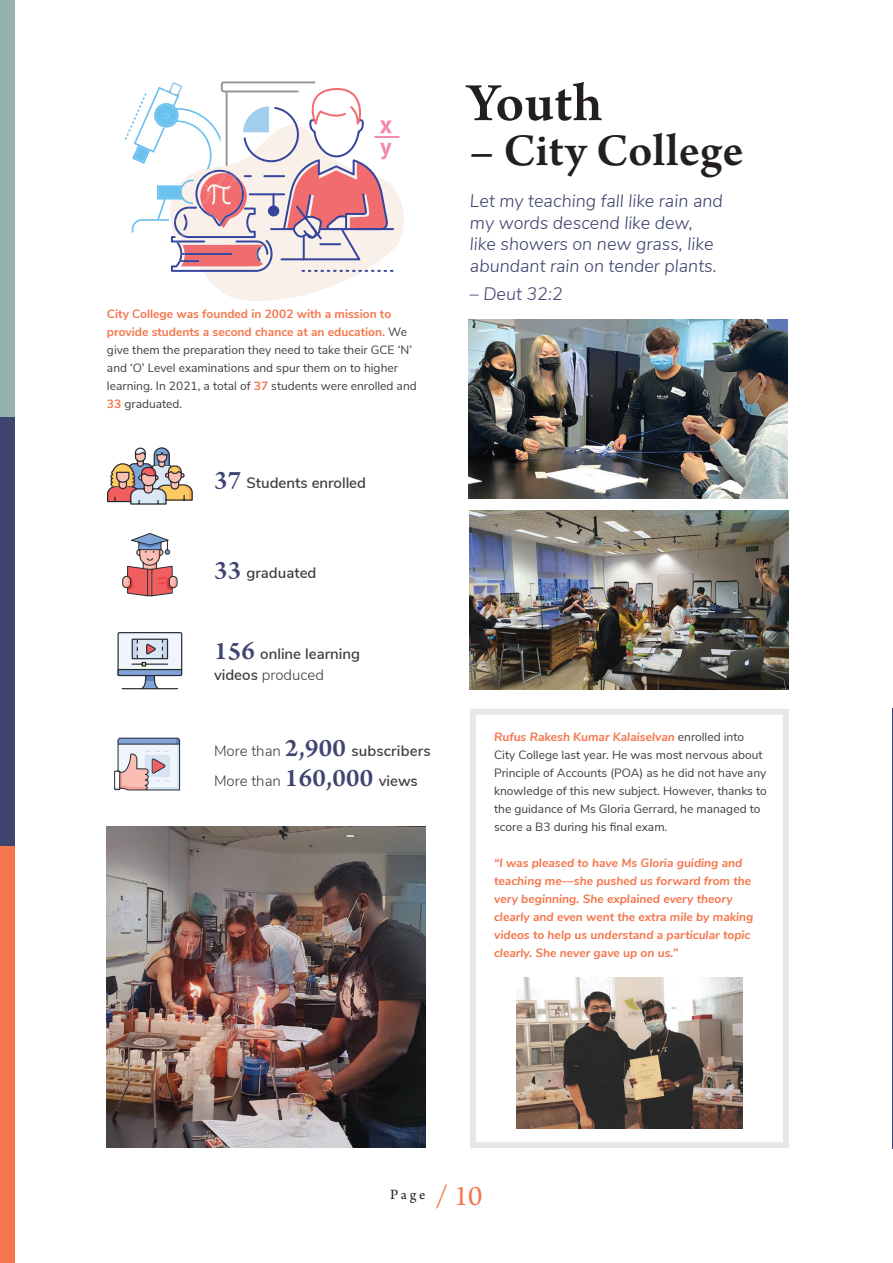
<style>
.page{position:relative;width:893px;height:1263px;background:#fff}
.page>*{position:absolute;margin:0;border:0;box-sizing:border-box;transform-origin:0 0}
.t1{font:600 57px "Arno Pro";letter-spacing:.01em;color:#231f20}
.t2{font:600 48px "Arno Pro";letter-spacing:.005em;color:#231f20}
.Paragraph_12pt{font:italic 300 18px/21.6px "Nunito Sans";color:#3f4470}
.Paragraph_Style_10pt{font:600 15px/21px "Nunito Sans";color:#3e3e3f}
.Paragraph_Style_10pt-2{font:300 15px/30px "Nunito Sans";color:#3e3e3f}
.t3{font:15px "Arno Pro";color:#231f20}
.Paragraph_Style_10pt-3{font:12px/18px "Nunito Sans";color:#3e3e3f}
.Paragraph_Style_10pt-4{font:italic 700 12px/18px "Nunito Sans";color:#f4764c}
.s1{font-weight:700;color:#f4764c}
.s2{font-family:"Arno Pro";font-size:27px;color:#3f4470}
.s3{font-weight:300}
.s4{font-family:"Arno Pro";font-weight:600;font-size:27px;color:#3f4470}
.s5{font-weight:600}
.s6{font-weight:700;font-style:italic;color:#f4764c}
.s7{font-size:30px;color:#f4764c}
</style>
<div class="page">
<div style="left:0;top:417px;width:15px;height:429px;background:#3f4470"></div>
<div style="left:0;top:846px;width:15px;height:417px;background:#f4764c"></div>
<div style="left:0;top:0;width:15px;height:417px;background:#94b3ac"></div>
<hr style="left:892px;top:709px;width:1px;height:440px;background:#3f4470">
<div style="left:470px;top:709px;width:319px;height:439px;background:#fff;border:6px solid #e6e7e9"></div>
<svg style="left:114px;top:737px;width:67px;height:54px"></svg>
<svg style="left:122px;top:533px;width:56px;height:64px"></svg>
<svg style="left:107px;top:447px;width:86px;height:58px"></svg>
<svg style="left:117px;top:632px;width:66px;height:58px"></svg>
<svg style="left:125px;top:81px;width:279px;height:220px"></svg>
<hr style="left:374px;top:136px;width:26px;height:2px;background:#f38cab">
<img style="left:470px;top:511px;width:319px;height:178px">
<img style="left:468px;top:320px;width:319px;height:178px">
<img style="left:107px;top:827px;width:319px;height:321px">
<img style="left:516px;top:977px;width:226px;height:151px">
<p class="t1" style="left:467px;top:70px;width:137px">Youth</p>
<p class="t2" style="left:470px;top:123px;width:275px">– City College</p>
<p class="Paragraph_Style_10pt-3" style="left:107px;top:304px;width:311px"><span class="s1">City College was founded in 2002 with a mission to provide students a second chance at an education.</span> We give them the preparation they need to take their GCE ‘N’ and ‘O’ Level examinations and spur them on to higher learning. In 2021, a total of <span class="s1">37</span> students were enrolled and <span class="s1">33</span> graduated.</p>
<p class="Paragraph_Style_10pt" style="left:214px;top:471px;width:154px"><span class="s2">37</span> Students enrolled</p>
<p class="Paragraph_Style_10pt" style="left:214px;top:561px;width:104px"><span class="s2">33</span> graduated</p>
<p class="Paragraph_Style_10pt" style="left:214px;top:643px;width:148px"><span class="s2">156</span> online learning videos <span class="s3">produced</span></p>
<p class="Paragraph_Style_10pt-2" style="left:214px;top:735px;width:218px">More than <span class="s4">2,900</span> <span class="s5">subscribers<br></span>More than <span class="s4">160,000</span> <span class="s5">views</span></p>
<p class="Paragraph_12pt" style="left:470px;top:189px;width:254px">Let my teaching fall like rain and my words descend like dew, like showers on new grass, like abundant rain on tender plants.</p>
<p class="Paragraph_12pt" style="left:470px;top:281px;width:94px">– Deut 32:2</p>
<p class="Paragraph_Style_10pt-3" style="left:494px;top:727px;width:274px"><span class="s6">Rufus Rakesh Kumar Kalaiselvan</span> enrolled into City College last year. He was most nervous about Principle of Accounts (POA) as he did not have any knowledge of this new subject. However, thanks to the guidance of Ms Gloria Gerrard, he managed to score a B3 during his final exam.</p>
<p class="Paragraph_Style_10pt-4" style="left:494px;top:853px;width:261px">“I was pleased to have Ms Gloria guiding and teaching me—she pushed us forward from the very beginning. She explained every theory clearly and even went the extra mile by making videos to help us understand a particular topic clearly. She never gave up on us.”</p>
<p class="t3" style="left:390px;top:1186px;width:94px">Page <span class="s7">/ 10</span></p>
</div>
